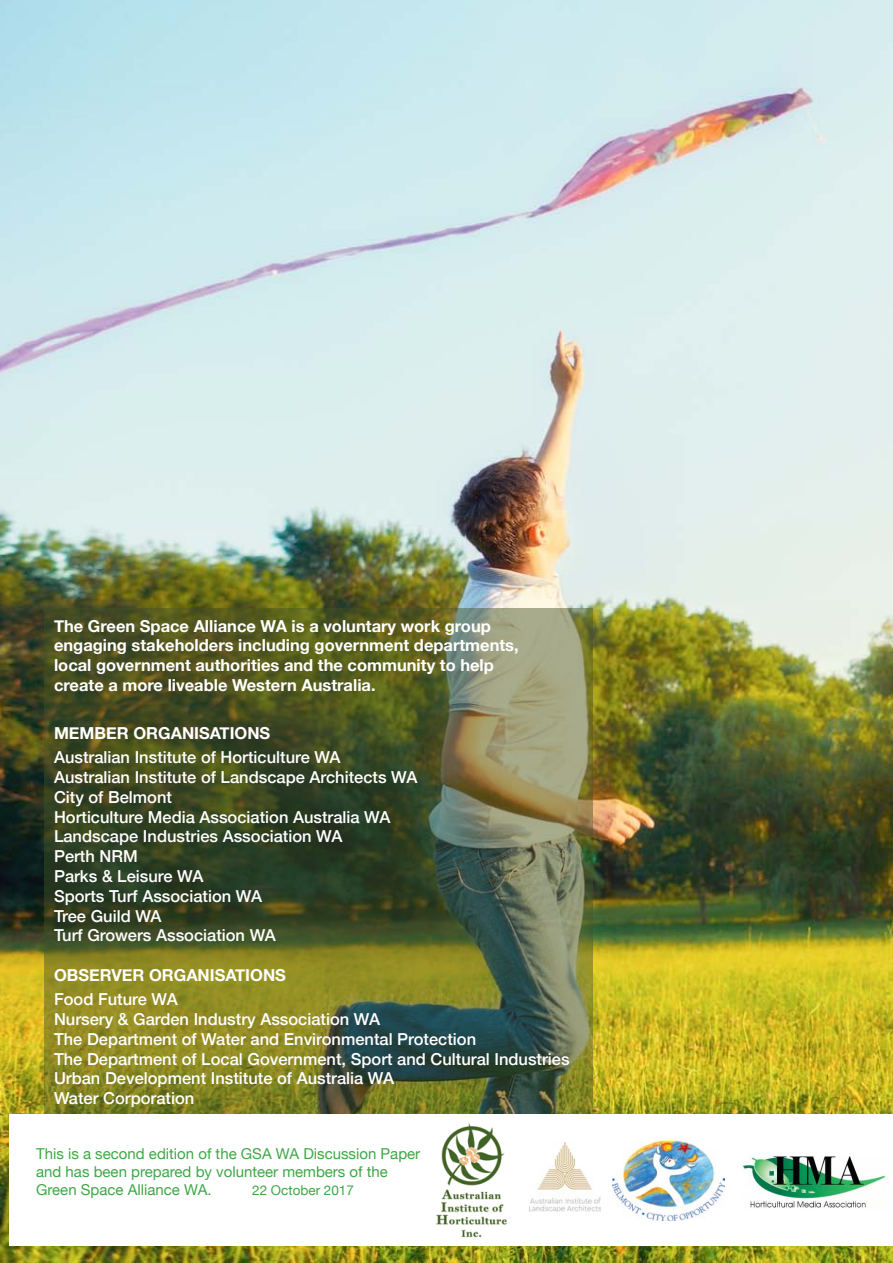
<style>
.page{position:relative;width:893px;height:1263px;background:#fff}
.page>*{position:absolute;margin:0;border:0;box-sizing:border-box;transform-origin:0 0}
.t1{font:500 16.5px/19.8px "Helvetica Neue";color:#fff}
.t2{font:700 16.5px/19.8px "Helvetica Neue";color:#fff}
.t3{font:15px/18px "Helvetica Neue";color:#3ea746}
.t4{font:13.5px "Helvetica Neue";color:#3ea746}
</style>
<div class="page">
<img style="left:0;top:0;width:893px;height:1263px">
<img style="left:45px;top:608px;width:548px;height:506px">
<div style="left:10px;top:1114px;width:883px;height:132px;background:#fff"></div>
<img style="left:436px;top:1123px;width:71px;height:115px">
<img style="left:529px;top:1143px;width:72px;height:68px">
<img style="left:613px;top:1138px;width:112px;height:82px">
<img style="left:742px;top:1156px;width:144px;height:52px">
<p class="t2" style="left:54px;top:617px;width:466px">The Green Space Alliance WA is a voluntary work group engaging stakeholders including government departments, local government authorities and the community to help create a more liveable Western Australia.</p>
<p class="t2" style="left:54px;top:725px;width:218px">MEMBER ORGANISATIONS</p>
<p class="t1" style="left:54px;top:749px;width:365px">Australian Institute of Horticulture WA<br>Australian Institute of Landscape Architects WA<br>City of Belmont<br>Horticulture Media Association Australia WA<br>Landscape Industries Association WA<br>Perth NRM<br>Parks &amp; Leisure WA<br>Sports Turf Association WA<br>Tree Guild WA<br>Turf Growers Association WA</p>
<p class="t2" style="left:54px;top:967px;width:233px">OBSERVER ORGANISATIONS</p>
<p class="t1" style="left:54px;top:991px;width:517px">Food Future WA<br>Nursery &amp; Garden Industry Association WA<br>The Department of Water and Environmental Protection<br>The Department of Local Government, Sport and Cultural Industries Urban Development Institute of Australia WA<br>Water Corporation</p>
<p class="t3" style="left:36px;top:1146px;width:386px">This is a second edition of the GSA WA Discussion Paper and has been prepared by volunteer members of the<br>Green Space Alliance WA.</p>
<p class="t4" style="left:252px;top:1185px;width:103px">22 October 2017</p>
</div>
